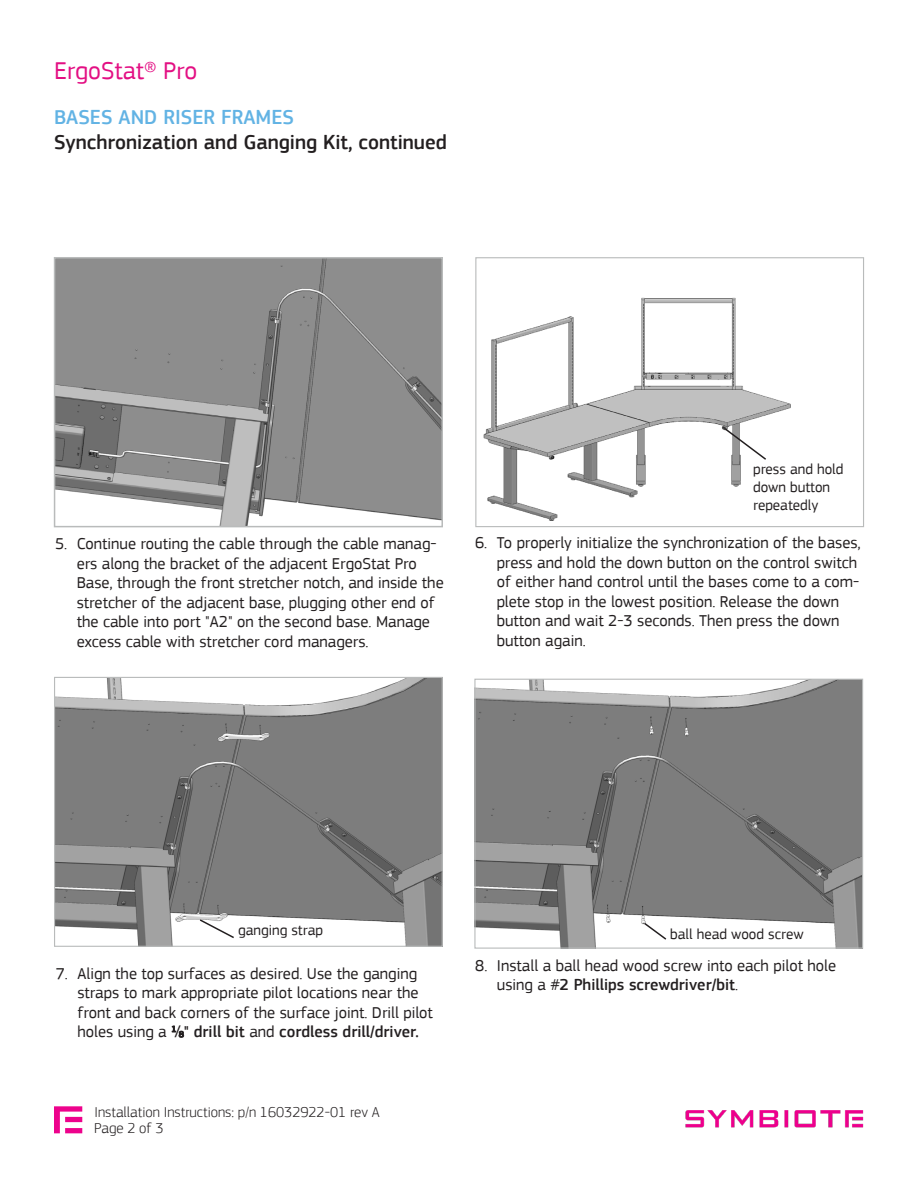
<style>
.page{position:relative;width:918px;height:1188px;background:#fff}
.page>*{position:absolute;margin:0;border:0;box-sizing:border-box;transform-origin:0 0}
.t1{font:25.5px "PF Square Sans Pro";color:#e30f83}
.t2{font:500 21px "PF Square Sans Pro";color:#231f20}
.t3{font:500 21px "PF Square Sans Pro";color:#62b3e4}
.t4{font:16.5px/19.5px "PF Square Sans Pro";color:#231f20}
.Part_Numbers_on_Diag{font:15px/18px "PF Square Sans Pro";color:#231f20}
.t5{font:300 15px/16.2px "PF Square Sans Pro";color:#231f20}
.s1{font-size:24px}
.s2{font-weight:500}
.s3{font-weight:500;font-size:9.15px}
</style>
<div class="page">
<svg style="left:54px;top:1106px;width:28px;height:27px"></svg>
<img style="left:685px;top:1110px;width:179px;height:18px">
<img style="left:56px;top:679px;width:385px;height:266px">
<div style="left:54px;top:677px;width:389px;height:270px;border:1px solid #b9bbbb"></div>
<svg style="left:172px;top:1026px;width:12px;height:12px"></svg>
<img style="left:57px;top:260px;width:383px;height:264px">
<div style="left:54px;top:257px;width:389px;height:270px;border:2px solid #b9bbbb"></div>
<div style="left:238px;top:924px;width:121px;height:19px;background:#fff"></div>
<img style="left:483px;top:297px;width:308px;height:224px">
<div style="left:475px;top:257px;width:389px;height:270px;border:1px solid #b9bbbb"></div>
<img style="left:476px;top:681px;width:385px;height:266px">
<div style="left:474px;top:679px;width:389px;height:270px;border:1px solid #b9bbbb"></div>
<svg style="left:724px;top:427px;width:44px;height:34px"></svg>
<svg style="left:198px;top:918px;width:38px;height:22px"></svg>
<svg style="left:643px;top:921px;width:25px;height:20px"></svg>
<h1 class="t1" style="left:54px;top:55px;width:145px">ErgoStat<span class="s1">®</span> Pro</h1>
<p class="t3" style="left:54px;top:105px;width:242px">BASES AND RISER FRAMES</p>
<p class="t2" style="left:54px;top:130px;width:394px">Synchronization and Ganging Kit, continued</p>
<p class="Part_Numbers_on_Diag" style="left:753px;top:461px;width:92px">press and hold down button repeatedly</p>
<p class="t4" style="left:77px;top:534px;width:369px;text-indent:-22px">5. Continue routing the cable through the cable manag&shy;ers along the bracket of the adjacent ErgoStat Pro Base, through the front stretcher notch, and inside the stretcher of the adjacent base, plugging other end of the cable into port "A2" on the second base. Manage excess cable with stretcher cord managers.</p>
<p class="t4" style="left:497px;top:533px;width:366px;text-indent:-22px">6. To properly initialize the synchronization of the bases, press and hold the down button on the control switch of either hand control until the bases come to a com&shy;plete stop in the lowest position. Release the down button and wait 2-3 seconds. Then press the down button again.</p>
<p class="Part_Numbers_on_Diag" style="left:238px;top:921px;width:86px">ganging strap</p>
<p class="t4" style="left:77px;top:964px;width:357px;text-indent:-22px">7. Align the top surfaces as desired. Use the ganging straps to mark appropriate pilot locations near the front and back corners of the surface joint. Drill pilot holes using a <sup>1</sup><span class="s2">⁄</span><span class="s3">8</span><span class="s2">" drill bit</span> and <span class="s2">cordless drill/driver.</span></p>
<p class="t5" style="left:94px;top:1104px;width:287px">Installation Instructions: p/n 16032922-01 rev A<br>Page 2 of 3</p>
<p class="Part_Numbers_on_Diag" style="left:670px;top:925px;width:135px">ball head wood screw</p>
<p class="t4" style="left:497px;top:955px;width:341px;text-indent:-22px">8. Install a ball head wood screw into each pilot hole using a #<span class="s2">2 Phillips screwdriver/bit</span>.</p>
</div>
